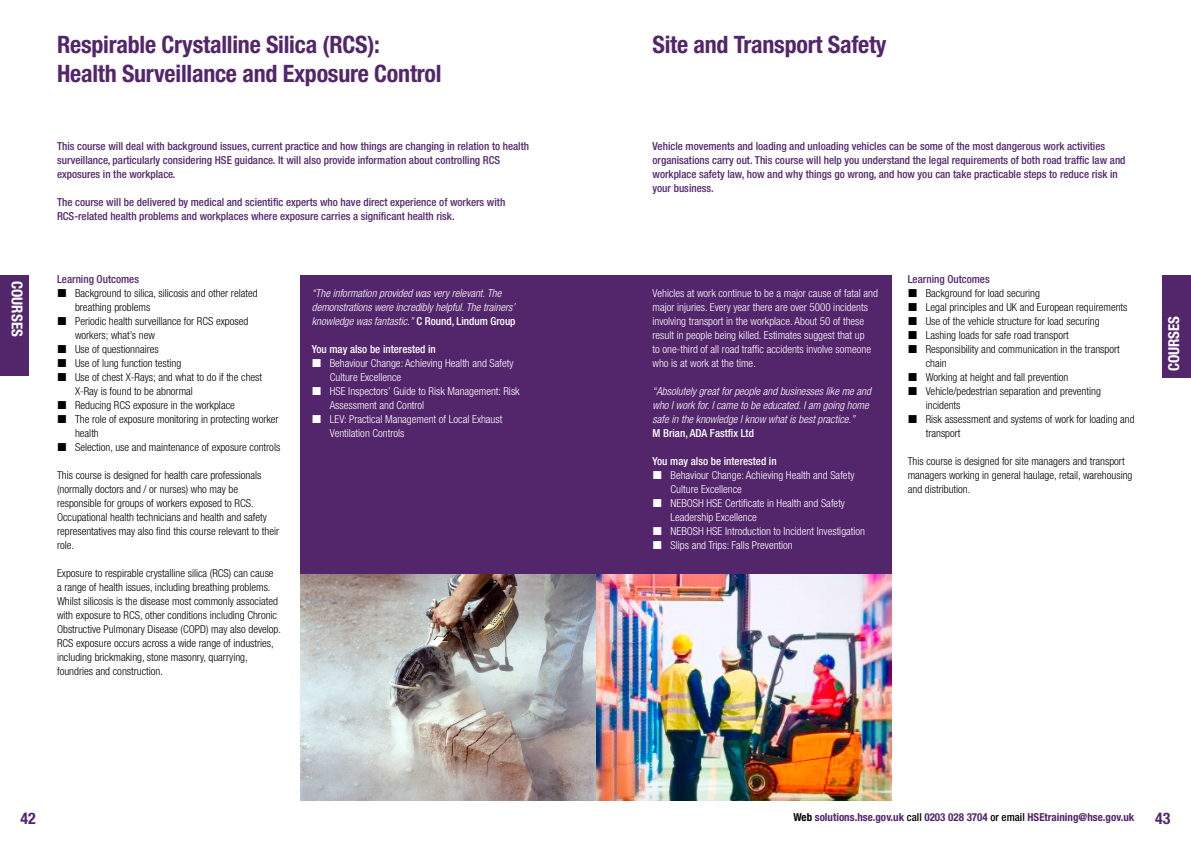
<style>
.page{position:relative;width:1191px;height:842px;background:#fff}
.page>*{position:absolute;margin:0;border:0;box-sizing:border-box;transform-origin:0 0}
.Course_Title{font:700 condensed 24px "Helvetica Neue LT Std";letter-spacing:-.01em;color:#53266c}
.t1{font:700 condensed 16px "Helvetica Neue LT Std";color:#53266c}
.t2{font:700 condensed 15px "Helvetica Neue LT Std";color:#fff}
.Course_Body_Text{font:300 condensed 11px/14px "Helvetica Neue LT Std";color:#000}
.Course_Body_Text_hea{font:500 condensed 11px/14px "Helvetica Neue LT Std";color:#53266c}
.Course_Body_Text-2{font:300 condensed 11px/14px "Helvetica Neue LT Std";color:#fff}
.Course_Body_Text-3{font:italic 300 condensed 11px/14px "Helvetica Neue LT Std";color:#fff}
.t3{font:700 condensed 11px "Helvetica Neue LT Std";color:#53266c}
.Course_Body_Text_hea-2{font:500 condensed 11px "Helvetica Neue LT Std";color:#fff}
.Course_Body_Text-4{font:500 condensed 11px "Helvetica Neue LT Std";color:#fff}
.s1{font-weight:500;font-style:normal}
.s2{color:#000}
.s3{font-weight:500;color:#000}
</style>
<div class="page">
<div style="left:300px;top:275px;width:296px;height:300px;background:#53266c"></div>
<div style="left:596px;top:275px;width:295px;height:300px;background:#53266c"></div>
<img style="left:300px;top:575px;width:591px;height:225px">
<div style="left:0;top:275px;width:29px;height:101px;background:#53266c"></div>
<div style="left:1162px;top:275px;width:29px;height:102px;background:#53266c"></div>
<p class="t2" style="left:26px;top:281px;width:57px;rotate:90deg">COURSES</p>
<p class="Course_Title" style="left:57px;top:30px;width:324px">Respirable Crystalline Silica (RCS):</p>
<p class="Course_Title" style="left:57px;top:59px;width:386px">Health Surveillance and Exposure Control</p>
<p class="Course_Body_Text_hea" style="left:57px;top:139px;width:473px">This course will deal with background issues, current practice and how things are changing in relation to health surveillance, particularly considering HSE guidance. It will also provide information about controlling RCS exposures in the workplace.</p>
<p class="Course_Body_Text_hea" style="left:57px;top:195px;width:450px">The course will be delivered by medical and scientific experts who have direct experience of workers with</p>
<p class="Course_Body_Text_hea" style="left:57px;top:209px;width:399px">RCS-related health problems and workplaces where exposure carries a significant health risk.</p>
<p class="Course_Body_Text_hea" style="left:57px;top:272px;width:83px">Learning Outcomes</p>
<p class="Course_Body_Text" style="left:75px;top:286px;width:184px">Background to silica, silicosis and other related breathing problems</p>
<p class="Course_Body_Text" style="left:75px;top:314px;width:175px">Periodic health surveillance for RCS exposed workers; what’s new</p>
<p class="Course_Body_Text" style="left:75px;top:342px;width:85px">Use of questionnaires</p>
<p class="Course_Body_Text" style="left:75px;top:356px;width:108px">Use of lung function testing</p>
<p class="Course_Body_Text" style="left:75px;top:370px;width:189px">Use of chest X-Rays; and what to do if the chest<br>X-Ray is found to be abnormal</p>
<p class="Course_Body_Text" style="left:75px;top:398px;width:161px">Reducing RCS exposure in the workplace</p>
<p class="Course_Body_Text" style="left:75px;top:412px;width:205px">The role of exposure monitoring in protecting worker health</p>
<p class="Course_Body_Text" style="left:75px;top:440px;width:207px">Selection, use and maintenance of exposure controls</p>
<p class="Course_Body_Text" style="left:57px;top:468px;width:224px">This course is designed for health care professionals (normally doctors and / or nurses) who may be responsible for groups of workers exposed to RCS.<br>Occupational health technicians and health and safety representatives may also find this course relevant to their role.</p>
<p class="Course_Body_Text" style="left:57px;top:566px;width:225px">Exposure to respirable crystalline silica (RCS) can cause a range of health issues, including breathing problems.<br>Whilst silicosis is the disease most commonly associated with exposure to RCS, other conditions including Chronic Obstructive Pulmonary Disease (COPD) may also develop.<br>RCS exposure occurs across a wide range of industries, including brickmaking, stone masonry, quarrying, foundries and construction.</p>
<p class="Course_Body_Text-3" style="left:312px;top:286px;width:205px">“The information provided was very relevant. The demonstrations were incredibly helpful. The trainers’ knowledge was fantastic.” <span class="s1">C Round, Lindum Group</span></p>
<p class="Course_Body_Text_hea-2" style="left:312px;top:342px;width:126px">You may also be interested in</p>
<p class="Course_Body_Text-2" style="left:330px;top:356px;width:185px">Behaviour Change: Achieving Health and Safety<br>Culture Excellence</p>
<p class="Course_Body_Text-2" style="left:330px;top:384px;width:191px">HSE Inspectors’ Guide to Risk Management: Risk<br>Assessment and Control</p>
<p class="Course_Body_Text-2" style="left:330px;top:412px;width:174px">LEV: Practical Management of Local Exhaust<br>Ventilation Controls</p>
<p class="Course_Title" style="left:652px;top:30px;width:236px">Site and Transport Safety</p>
<p class="Course_Body_Text_hea" style="left:652px;top:139px;width:474px">Vehicle movements and loading and unloading vehicles can be some of the most dangerous work activities organisations carry out. This course will help you understand the legal requirements of both road traffic law and workplace safety law, how and why things go wrong, and how you can take practicable steps to reduce risk in your business.</p>
<p class="Course_Body_Text-2" style="left:652px;top:286px;width:227px">Vehicles at work continue to be a major cause of fatal and major injuries. Every year there are over 5000 incidents involving transport in the workplace. About 50 of these result in people being killed. Estimates suggest that up<br>to one-third of all road traffic accidents involve someone who is at work at the time.</p>
<p class="Course_Body_Text-3" style="left:652px;top:384px;width:220px">“Absolutely great for people and businesses like me and who I work for. I came to be educated. I am going home safe in the knowledge I know what is best practice.”</p>
<p class="Course_Body_Text-4" style="left:652px;top:426px;width:103px">M Brian, ADA Fastfix Ltd</p>
<p class="Course_Body_Text_hea-2" style="left:652px;top:454px;width:126px">You may also be interested in</p>
<p class="Course_Body_Text-2" style="left:670px;top:468px;width:185px">Behaviour Change: Achieving Health and Safety<br>Culture Excellence</p>
<p class="Course_Body_Text-2" style="left:670px;top:496px;width:176px">NEBOSH HSE Certificate in Health and Safety<br>Leadership Excellence</p>
<p class="Course_Body_Text-2" style="left:670px;top:524px;width:196px">NEBOSH HSE Introduction to Incident Investigation</p>
<p class="Course_Body_Text-2" style="left:670px;top:538px;width:124px">Slips and Trips: Falls Prevention</p>
<p class="Course_Body_Text_hea" style="left:907px;top:272px;width:83px">Learning Outcomes</p>
<p class="Course_Body_Text" style="left:925px;top:286px;width:116px">Background for load securing</p>
<p class="Course_Body_Text" style="left:925px;top:300px;width:203px">Legal principles and UK and European requirements</p>
<p class="Course_Body_Text" style="left:925px;top:314px;width:175px">Use of the vehicle structure for load securing</p>
<p class="Course_Body_Text" style="left:925px;top:328px;width:144px">Lashing loads for safe road transport</p>
<p class="Course_Body_Text" style="left:925px;top:342px;width:195px">Responsibility and communication in the transport chain</p>
<p class="Course_Body_Text" style="left:925px;top:370px;width:144px">Working at height and fall prevention</p>
<p class="Course_Body_Text" style="left:925px;top:384px;width:177px">Vehicle/pedestrian separation and preventing incidents</p>
<p class="Course_Body_Text" style="left:925px;top:412px;width:210px">Risk assessment and systems of work for loading and transport</p>
<p class="Course_Body_Text" style="left:907px;top:454px;width:226px">This course is designed for site managers and transport managers working in general haulage, retail, warehousing and distribution.</p>
<p class="t2" style="left:1164px;top:371px;width:57px;rotate:-90deg">COURSES</p>
<h2 class="t1" style="left:21px;top:809px;width:17px">42</h2>
<p class="t3" style="left:793px;top:810px;width:342px"><span class="s2">Web</span> solutions.hse.gov.uk <span class="s3">call</span> 0203 028 3704 <span class="s3">or email</span> HSEtraining@hse.gov.uk</p>
<h2 class="t1" style="left:1155px;top:809px;width:17px">43</h2>
</div>
